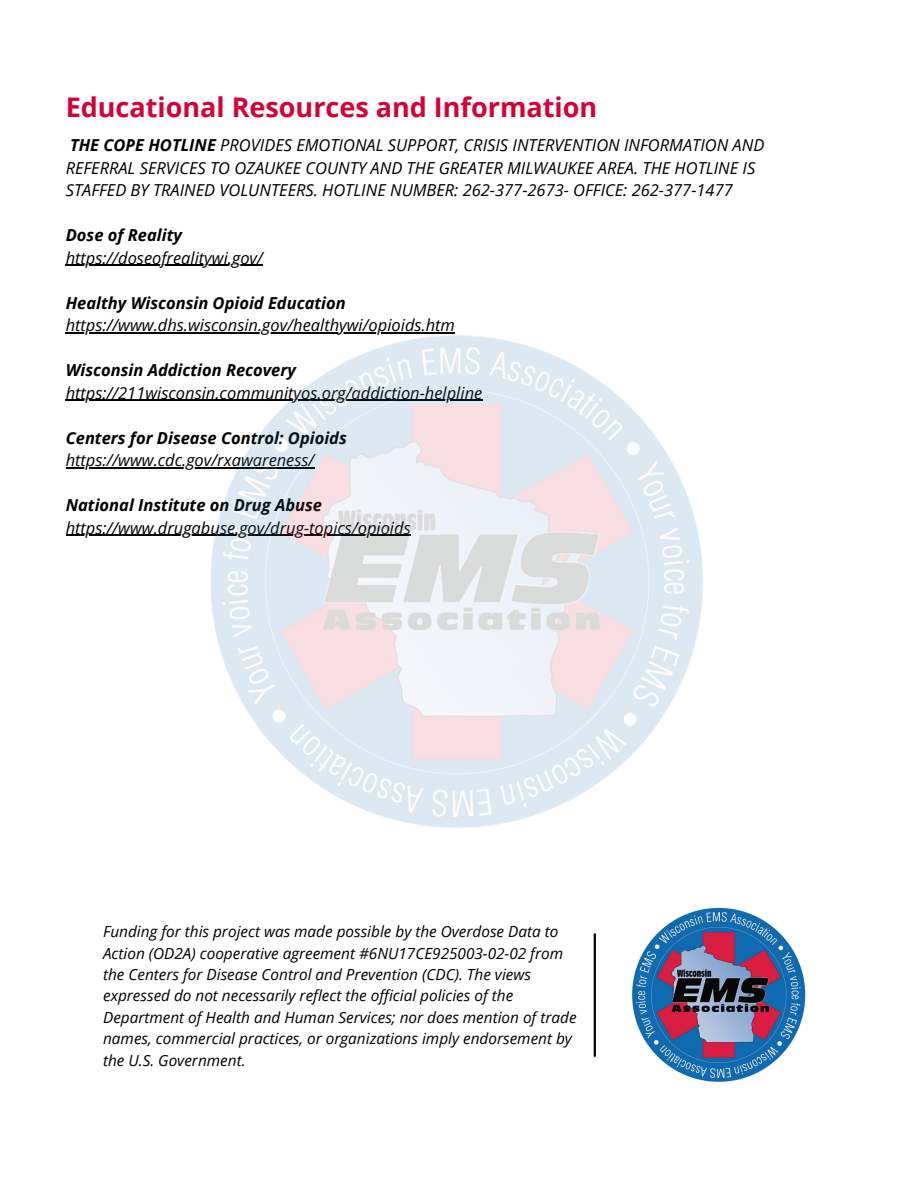
<style>
.page{position:relative;width:918px;height:1188px;background:#fff}
.page>*{position:absolute;margin:0;border:0;box-sizing:border-box;transform-origin:0 0}
.t1{font:700 27px "Open Sans";color:#d50037}
.t2{font:italic 16.5px/22.5px "Open Sans";color:#000}
.t3{font:italic 700 16.5px "Open Sans";color:#000}
.t4{font:italic 15.3px/21.3px "Open Sans";color:#000}
.s1{font-weight:700}
</style>
<div class="page">
<img style="left:632px;top:907px;width:174px;height:175px">
<hr style="left:594px;top:934px;width:2px;height:122px;background:#000">
<hr style="left:66px;top:265px;width:197px;height:1px;background:#000">
<hr style="left:66px;top:332px;width:389px;height:2px;background:#000">
<hr style="left:66px;top:400px;width:408px;height:1px;background:#000">
<hr style="left:66px;top:467px;width:248px;height:2px;background:#000">
<hr style="left:66px;top:535px;width:88px;height:1px;background:#000">
<img style="left:156px;top:332px;width:547px;height:496px">
<h1 class="t1" style="left:66px;top:88px;width:533px">Educational Resources and Information</h1>
<p class="t2" style="left:66px;top:134px;width:700px"><span class="s1">THE COPE HOTLINE</span> PROVIDES EMOTIONAL SUPPORT, CRISIS INTERVENTION INFORMATION AND<br>REFERRAL SERVICES TO OZAUKEE COUNTY AND THE GREATER MILWAUKEE AREA. THE HOTLINE IS<br>STAFFED BY TRAINED VOLUNTEERS. HOTLINE NUMBER: 262-377-2673- OFFICE: 262-377-1477</p>
<p class="t3" style="left:66px;top:224px;width:118px">Dose of Reality</p>
<p class="t2" style="left:66px;top:246px;width:199px">https://doseofrealitywi.gov/</p>
<p class="t3" style="left:66px;top:291px;width:282px">Healthy Wisconsin Opioid Education</p>
<p class="t2" style="left:66px;top:314px;width:391px">https://www.dhs.wisconsin.gov/healthywi/opioids.htm</p>
<p class="t3" style="left:66px;top:359px;width:232px">Wisconsin Addiction Recovery</p>
<p class="t2" style="left:66px;top:381px;width:418px">https://211wisconsin.communityos.org/addiction-helpline</p>
<p class="t3" style="left:66px;top:426px;width:283px">Centers for Disease Control: Opioids</p>
<p class="t2" style="left:66px;top:449px;width:250px">https://www.cdc.gov/rxawareness/</p>
<p class="t3" style="left:66px;top:494px;width:258px">National Institute on Drug Abuse</p>
<p class="t2" style="left:66px;top:516px;width:347px">https://www.drugabuse.gov/drug-topics/opioids</p>
<p class="t4" style="left:103px;top:921px;width:475px">Funding for this project was made possible by the Overdose Data to Action (OD2A) cooperative agreement #6NU17CE925003-02-02 from the Centers for Disease Control and Prevention (CDC). The views expressed do not necessarily reflect the official policies of the Department of Health and Human Services; nor does mention of trade names, commercial practices, or organizations imply endorsement by the U.S. Government.</p>
</div>
